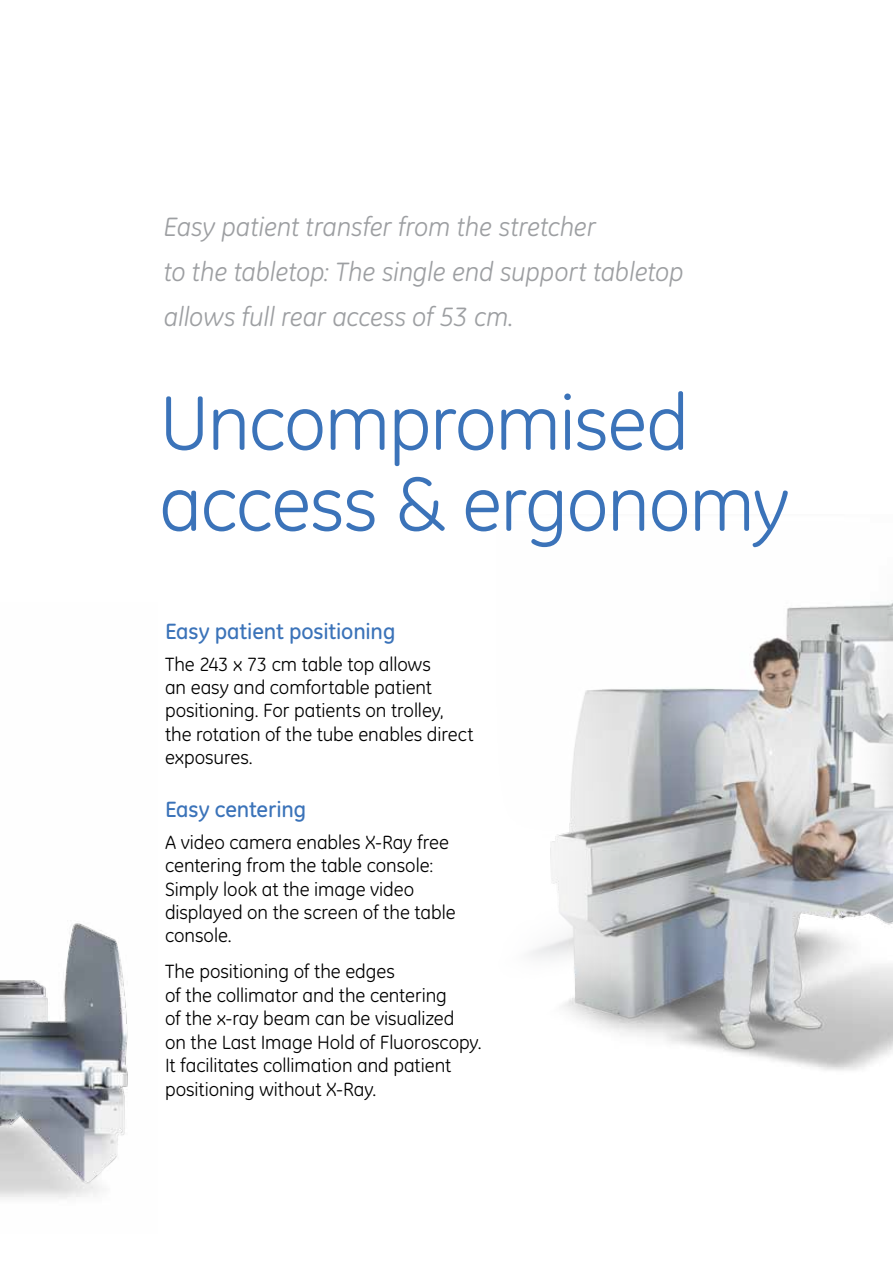
<style>
.page{position:relative;width:893px;height:1263px;background:#fff}
.page>*{position:absolute;margin:0;border:0;box-sizing:border-box;transform-origin:0 0}
.t1{font:78px/81px "GE Inspira";letter-spacing:-.015em;color:#3b73b9}
.t2{font:italic 27px/45px "GE Inspira";letter-spacing:-.005em;color:#9d9fa2}
.t3{font:500 22.5px "GE Inspira";letter-spacing:-.005em;color:#3b73b9}
.t4{font:19.5px/23.4px "GE Inspira";letter-spacing:-.005em;color:#000}
</style>
<div class="page">
<img style="left:0;top:923px;width:128px;height:276px">
<img style="left:529px;top:600px;width:364px;height:471px">
<h2 class="t2" style="left:164px;top:204px;width:522px">Easy patient transfer from the stretcher<br>to the tabletop: The single end support tabletop allows full rear access of 53 cm.</h2>
<h1 class="t1" style="left:159px;top:382px;width:632px">Uncompromised access &amp; ergonomy</h1>
<p class="t3" style="left:165px;top:618px;width:232px">Easy patient positioning</p>
<p class="t4" style="left:165px;top:652px;width:310px">The 243 x 73 cm table top allows<br>an easy and comfortable patient positioning. For patients on trolley, the rotation of the tube enables direct exposures.</p>
<p class="t3" style="left:165px;top:796px;width:143px">Easy centering</p>
<p class="t4" style="left:165px;top:830px;width:292px">A video camera enables X-Ray free centering from the table console:<br>Simply look at the image video displayed on the screen of the table console.</p>
<p class="t4" style="left:165px;top:960px;width:318px">The positioning of the edges<br>of the collimator and the centering<br>of the x-ray beam can be visualized<br>on the Last Image Hold of Fluoroscopy.<br>It facilitates collimation and patient positioning without X-Ray.</p>
</div>
